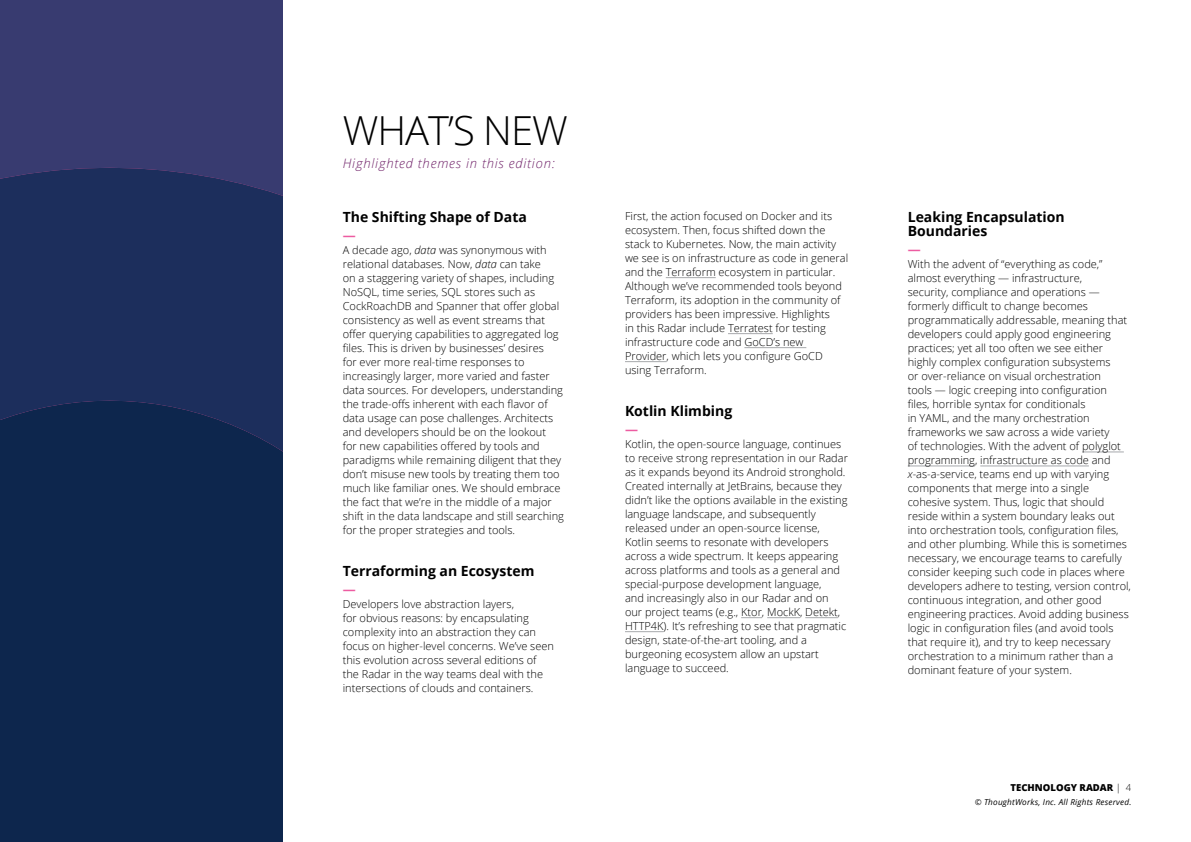
<style>
.page{position:relative;width:1191px;height:842px;background:#fff}
.page>*{position:absolute;margin:0;border:0;box-sizing:border-box;transform-origin:0 0}
.t1{font:300 40px "Open Sans";letter-spacing:-.025em;color:#000}
.t2{font:700 14px/14px "Open Sans";color:#000}
.t3{font:italic 300 13px "Open Sans";letter-spacing:.06em;color:#702269}
.t4{font:700 13px "Open Sans";color:#ed5ca1}
.t5{font:300 11px/14px "Open Sans";color:#000}
.t6{font:800 9.5px "Open Sans";color:#000}
.t7{font:italic 8.2px "Open Sans";letter-spacing:.025em;color:#000}
.s1{font-style:italic}
.s2{font-weight:300}
</style>
<div class="page">
<hr style="left:666px;top:277px;width:49px;height:1px;background:#a7a9ac">
<hr style="left:728px;top:333px;width:44px;height:1px;background:#a7a9ac">
<hr style="left:744px;top:347px;width:62px;height:1px;background:#a7a9ac">
<hr style="left:625px;top:361px;width:41px;height:1px;background:#a7a9ac">
<svg style="left:741px;top:617px;width:21px;height:1px"></svg>
<hr style="left:767px;top:617px;width:33px;height:1px;background:#a7a9ac">
<hr style="left:805px;top:617px;width:33px;height:1px;background:#a7a9ac">
<hr style="left:625px;top:631px;width:38px;height:1px;background:#a7a9ac">
<hr style="left:1082px;top:452px;width:41px;height:1px;background:#a7a9ac">
<hr style="left:907px;top:466px;width:68px;height:1px;background:#a7a9ac">
<hr style="left:980px;top:466px;width:109px;height:1px;background:#a7a9ac">
<div style="left:0;top:0;width:283px;height:94px;background:#383b70"></div>
<svg style="left:0;top:94px;width:283px;height:264px;background:#243262"></svg>
<svg style="left:0;top:358px;width:283px;height:484px;background:#0e264e"></svg>
<h1 class="t1" style="left:343px;top:103px;width:227px">WHAT’S NEW</h1>
<p class="t3" style="left:343px;top:154px;width:213px">Highlighted themes in this edition:</p>
<p class="t2" style="left:343px;top:209px;width:186px">The Shifting Shape of Data</p>
<p class="t4" style="left:343px;top:226px;width:14px">—</p>
<p class="t5" style="left:343px;top:243px;width:223px">A decade ago, <span class="s1">data</span> was synonymous with relational databases. Now, <span class="s1">data</span> can take<br>on a staggering variety of shapes, including NoSQL, time series, SQL stores such as CockRoachDB and Spanner that offer global consistency as well as event streams that offer querying capabilities to aggregated log files. This is driven by businesses’ desires<br>for ever more real-time responses to increasingly larger, more varied and faster data sources. For developers, understanding the trade-offs inherent with each flavor of data usage can pose challenges. Architects and developers should be on the lookout<br>for new capabilities offered by tools and paradigms while remaining diligent that they don’t misuse new tools by treating them too much like familiar ones. We should embrace the fact that we’re in the middle of a major shift in the data landscape and still searching for the proper strategies and tools.</p>
<p class="t2" style="left:343px;top:563px;width:193px">Terraforming an Ecosystem</p>
<p class="t4" style="left:343px;top:580px;width:14px">—</p>
<p class="t5" style="left:343px;top:597px;width:213px">Developers love abstraction layers,<br>for obvious reasons: by encapsulating complexity into an abstraction they can focus on higher-level concerns. We’ve seen this evolution across several editions of the Radar in the way teams deal with the intersections of clouds and containers.</p>
<p class="t5" style="left:625px;top:208px;width:225px">First, the action focused on Docker and its ecosystem. Then, focus shifted down the stack to Kubernetes. Now, the main activity we see is on infrastructure as code in general and the Terraform ecosystem in particular.<br>Although we’ve recommended tools beyond Terraform, its adoption in the community of providers has been impressive. Highlights<br>in this Radar include Terratest for testing infrastructure code and GoCD’s new Provider, which lets you configure GoCD using Terraform.</p>
<p class="t2" style="left:625px;top:403px;width:109px">Kotlin Klimbing</p>
<p class="t4" style="left:625px;top:420px;width:14px">—</p>
<p class="t5" style="left:625px;top:436px;width:224px">Kotlin, the open-source language, continues to receive strong representation in our Radar as it expands beyond its Android stronghold.<br>Created internally at JetBrains, because they didn’t like the options available in the existing language landscape, and subsequently released under an open-source license, Kotlin seems to resonate with developers across a wide spectrum. It keeps appearing across platforms and tools as a general and special-purpose development language,<br>and increasingly also in our Radar and on our project teams (e.g., Ktor, MockK, Detekt, HTTP4K). It’s refreshing to see that pragmatic design, state-of-the-art tooling, and a burgeoning ecosystem allow an upstart language to succeed.</p>
<p class="t2" style="left:907px;top:209px;width:158px">Leaking Encapsulation<br>Boundaries</p>
<p class="t4" style="left:907px;top:240px;width:14px">—</p>
<p class="t5" style="left:907px;top:257px;width:225px">With the advent of “everything as code,” almost everything — infrastructure,<br>security, compliance and operations — formerly difficult to change becomes programmatically addressable, meaning that developers could apply good engineering practices; yet all too often we see either highly complex configuration subsystems<br>or over-reliance on visual orchestration<br>tools — logic creeping into configuration files, horrible syntax for conditionals<br>in YAML, and the many orchestration frameworks we saw across a wide variety<br>of technologies. With the advent of polyglot programming, infrastructure as code and <span class="s1">x</span>-as-a-service, teams end up with varying components that merge into a single cohesive system. Thus, logic that should reside within a system boundary leaks out into orchestration tools, configuration files, and other plumbing. While this is sometimes necessary, we encourage teams to carefully consider keeping such code in places where developers adhere to testing, version control, continuous integration, and other good engineering practices. Avoid adding business logic in configuration files (and avoid tools that require it), and try to keep necessary orchestration to a minimum rather than a dominant feature of your system.</p>
<p class="t6" style="left:1010px;top:780px;width:122px">TECHNOLOGY RADAR <span class="s2">| 4</span></p>
<p class="t7" style="left:974px;top:797px;width:158px">© ThoughtWorks, Inc. All Rights Reserved.</p>
</div>
